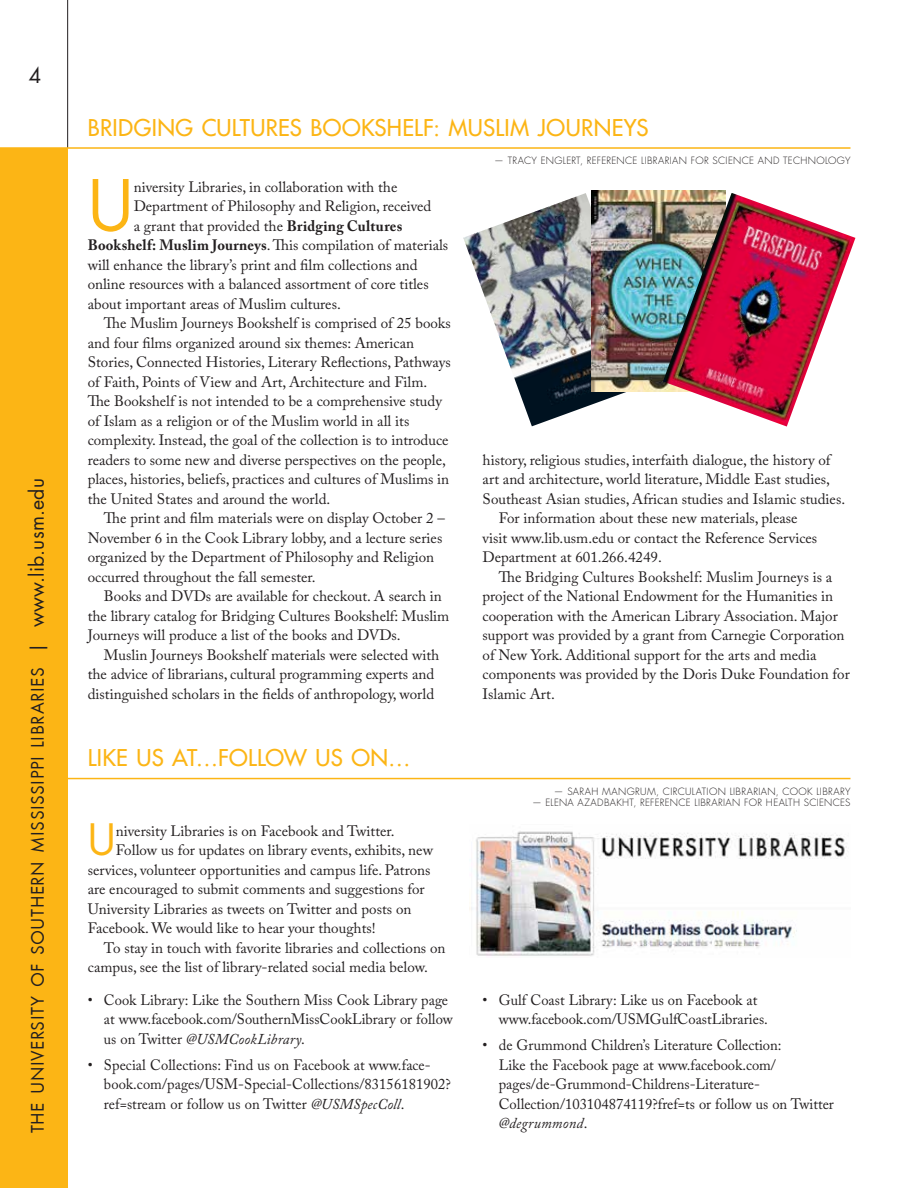
<style>
.page{position:relative;width:918px;height:1188px;background:#fff}
.page>*{position:absolute;margin:0;border:0;box-sizing:border-box;transform-origin:0 0}
.t1{font:68.7px "Futura Std";color:#fcb515}
.t2{font:42.15px "Futura Std";color:#fcb515}
.t3{font:500 22.5px "Futura Std";letter-spacing:.015em;color:#fcb515}
.t4{font:21px "Futura Std";color:#231f20}
.t5{font:18.9px "Futura SCT";letter-spacing:.025em;color:#231f20}
.t6{font:15px/19.5px "Adobe Caslon Pro";color:#231f20}
.t7{font:300 9.75px "Futura Std";letter-spacing:.035em;color:#231f20}
.s1{font-size:21px}
.s2{font-family:"Futura Std";font-size:19.5px}
.s3{font-weight:700}
.s4{font-style:italic}
</style>
<div class="page">
<hr style="left:67px;top:0;width:1px;height:148px;background:#231f20">
<div style="left:0;top:148px;width:68px;height:1040px;background:#fcb515"></div>
<img style="left:463px;top:193px;width:191px;height:233px">
<img style="left:592px;top:191px;width:133px;height:200px">
<img style="left:663px;top:193px;width:192px;height:234px">
<hr style="left:59px;top:778px;width:791px;height:1px;background:#fcb515">
<img style="left:469px;top:831px;width:378px;height:125px">
<hr style="left:0;top:147px;width:850px;height:2px;background:#fcb515">
<h3 class="t4" style="left:29px;top:62px;width:14px">4</h3>
<p class="t5" style="left:27px;top:1133px;width:657px;rotate:-90deg">the university of southern mississippi libraries <span class="s1">|</span> <span class="s2">www.lib.usm.edu</span></p>
<h3 class="t3" style="left:88px;top:113px;width:562px">BRIDGING CULTURES BOOKSHELF: MUSLIM JOURNEYS</h3>
<p class="t7" style="left:494px;top:155px;width:358px">— TRACY ENGLERT, REFERENCE LIBRARIAN FOR SCIENCE AND TECHNOLOGY</p>
<h1 class="t1" style="left:88px;top:162px;width:47px">U</h1>
<p class="t6" style="left:134px;top:177px;width:265px">niversity Libraries, in collaboration with the</p>
<p class="t6" style="left:134px;top:196px;width:299px">Department of Philosophy and Religion, received</p>
<p class="t6" style="left:134px;top:216px;width:270px">a grant that provided the <span class="s3">Bridging Cultures</span></p>
<p class="t6" style="left:88px;top:235px;width:362px"><span class="s3">Bookshelf: Muslim Journeys</span>. This compilation of materials</p>
<p class="t6" style="left:88px;top:255px;width:331px">will enhance the library’s print and film collections and</p>
<p class="t6" style="left:88px;top:274px;width:342px">online resources with a balanced assortment of core titles</p>
<p class="t6" style="left:88px;top:294px;width:255px">about important areas of Muslim cultures.</p>
<p class="t6" style="left:104px;top:313px;width:348px">The Muslim Journeys Bookshelf is comprised of 25 books</p>
<p class="t6" style="left:88px;top:333px;width:328px">and four films organized around six themes: American</p>
<p class="t6" style="left:88px;top:352px;width:365px">Stories, Connected Histories, Literary Reflections, Pathways</p>
<p class="t6" style="left:88px;top:372px;width:341px">of Faith, Points of View and Art, Architecture and Film.</p>
<p class="t6" style="left:88px;top:391px;width:356px">The Bookshelf is not intended to be a comprehensive study</p>
<p class="t6" style="left:88px;top:411px;width:323px">of Islam as a religion or of the Muslim world in all its</p>
<p class="t6" style="left:88px;top:430px;width:362px">complexity. Instead, the goal of the collection is to introduce</p>
<p class="t6" style="left:88px;top:450px;width:360px">readers to some new and diverse perspectives on the people,</p>
<p class="t6" style="left:88px;top:469px;width:363px">places, histories, beliefs, practices and cultures of Muslims in</p>
<p class="t6" style="left:88px;top:489px;width:244px">the United States and around the world.</p>
<p class="t6" style="left:104px;top:508px;width:343px">The print and film materials were on display October 2 –</p>
<p class="t6" style="left:88px;top:528px;width:356px">November 6 in the Cook Library lobby, and a lecture series</p>
<p class="t6" style="left:88px;top:547px;width:348px">organized by the Department of Philosophy and Religion</p>
<p class="t6" style="left:88px;top:567px;width:229px">occurred throughout the fall semester.</p>
<p class="t6" style="left:104px;top:586px;width:340px">Books and DVDs are available for checkout. A search in</p>
<p class="t6" style="left:88px;top:606px;width:363px">the library catalog for Bridging Cultures Bookshelf: Muslim</p>
<p class="t6" style="left:88px;top:625px;width:315px">Journeys will produce a list of the books and DVDs.</p>
<p class="t6" style="left:104px;top:645px;width:337px">Muslin Journeys Bookshelf materials were selected with</p>
<p class="t6" style="left:88px;top:664px;width:348px">the advice of librarians, cultural programming experts and</p>
<p class="t6" style="left:88px;top:684px;width:348px">distinguished scholars in the fields of anthropology, world</p>
<h3 class="t3" style="left:88px;top:744px;width:324px">LIKE US AT…FOLLOW US ON…</h3>
<h2 class="t2" style="left:88px;top:813px;width:29px">U</h2>
<p class="t6" style="left:116px;top:821px;width:280px">niversity Libraries is on Facebook and Twitter.</p>
<p class="t6" style="left:116px;top:840px;width:319px">Follow us for updates on library events, exhibits, new</p>
<p class="t6" style="left:88px;top:860px;width:344px">services, volunteer opportunities and campus life. Patrons</p>
<p class="t6" style="left:88px;top:879px;width:338px">are encouraged to submit comments and suggestions for</p>
<p class="t6" style="left:88px;top:899px;width:325px">University Libraries as tweets on Twitter and posts on</p>
<p class="t6" style="left:88px;top:918px;width:289px">Facebook. We would like to hear your thoughts!</p>
<p class="t6" style="left:104px;top:938px;width:343px">To stay in touch with favorite libraries and collections on</p>
<p class="t6" style="left:88px;top:957px;width:342px">campus, see the list of library-related social media below.</p>
<p class="t6" style="left:104px;top:990px;width:350px;text-indent:-16px">• Cook Library: Like the Southern Miss Cook Library page at www.facebook.com/SouthernMissCookLibrary or follow us on Twitter <span class="s4">@USMCookLibrary</span>.</p>
<p class="t6" style="left:104px;top:1055px;width:348px;text-indent:-16px">• Special Collections: Find us on Facebook at www.face&shy;book.com/pages/USM-Special-Collections/83156181902? ref=stream or follow us on Twitter <span class="s4">@USMSpecColl</span>.</p>
<p class="t6" style="left:483px;top:450px;width:349px">history, religious studies, interfaith dialogue, the history of</p>
<p class="t6" style="left:483px;top:469px;width:349px">art and architecture, world literature, Middle East studies,</p>
<p class="t6" style="left:483px;top:489px;width:364px">Southeast Asian studies, African studies and Islamic studies.</p>
<p class="t6" style="left:499px;top:508px;width:300px">For information about these new materials, please</p>
<p class="t6" style="left:483px;top:528px;width:336px">visit www.lib.usm.edu or contact the Reference Services</p>
<p class="t6" style="left:483px;top:547px;width:181px">Department at 601.266.4249.</p>
<p class="t6" style="left:499px;top:567px;width:335px">The Bridging Cultures Bookshelf: Muslim Journeys is a</p>
<p class="t6" style="left:483px;top:586px;width:352px">project of the National Endowment for the Humanities in</p>
<p class="t6" style="left:483px;top:606px;width:357px">cooperation with the American Library Association. Major</p>
<p class="t6" style="left:483px;top:625px;width:363px">support was provided by a grant from Carnegie Corporation</p>
<p class="t6" style="left:483px;top:645px;width:335px">of New York. Additional support for the arts and media</p>
<p class="t6" style="left:483px;top:664px;width:369px">components was provided by the Doris Duke Foundation for</p>
<p class="t6" style="left:483px;top:684px;width:74px">Islamic Art.</p>
<p class="t7" style="left:554px;top:785px;width:298px">— SARAH MANGRUM, CIRCULATION LIBRARIAN, COOK LIBRARY</p>
<p class="t7" style="left:532px;top:796px;width:320px">— ELENA AZADBAKHT, REFERENCE LIBRARIAN FOR HEALTH SCIENCES</p>
<p class="t6" style="left:499px;top:990px;width:271px;text-indent:-16px">• Gulf Coast Library: Like us on Facebook at www.facebook.com/USMGulfCoastLibraries.</p>
<p class="t6" style="left:499px;top:1035px;width:337px;text-indent:-16px">• de Grummond Children’s Literature Collection:<br>Like the Facebook page at www.facebook.com/ pages/de-Grummond-Childrens-Literature-Collection/103104874119?fref=ts or follow us on Twitter <span class="s4">@degrummond</span>.</p>
</div>
